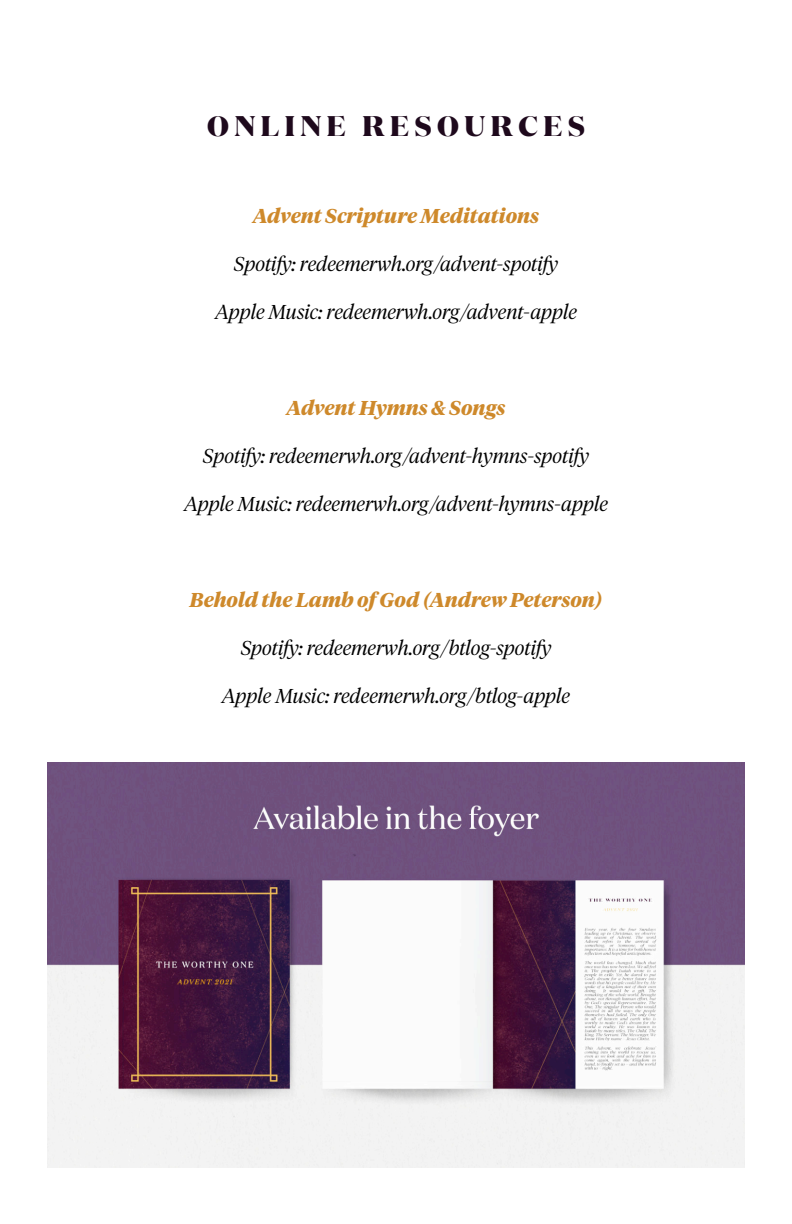
<style>
.page{position:relative;width:792px;height:1224px;background:#fff}
.page>*{position:absolute;margin:0;border:0;box-sizing:border-box;transform-origin:0 0}
.t1{font:800 28.2px "Domaine Display";letter-spacing:.2em;color:#1e091c}
.t2{font:italic 300 20px "Tiempos Headline";color:#000}
.t3{font:italic 700 20px "Tiempos Headline";color:#ce892b}
</style>
<div class="page">
<img style="left:48px;top:763px;width:696px;height:405px">
<h1 class="t1" style="left:207px;top:107px;width:379px">ONLINE RESOURCES</h1>
<p class="t3" style="left:253px;top:207px;width:288px">Advent Scripture Meditations</p>
<p class="t2" style="left:234px;top:255px;width:326px">Spotify: redeemerwh.org/advent-spotify</p>
<p class="t2" style="left:215px;top:303px;width:363px">Apple Music: redeemerwh.org/advent-apple</p>
<p class="t3" style="left:287px;top:399px;width:220px">Advent Hymns &amp; Songs</p>
<p class="t2" style="left:203px;top:447px;width:388px">Spotify: redeemerwh.org/advent-hymns-spotify</p>
<p class="t2" style="left:184px;top:495px;width:425px">Apple Music: redeemerwh.org/advent-hymns-apple</p>
<p class="t3" style="left:190px;top:591px;width:414px">Behold the Lamb of God (Andrew Peterson)</p>
<p class="t2" style="left:241px;top:639px;width:312px">Spotify: redeemerwh.org/btlog-spotify</p>
<p class="t2" style="left:222px;top:687px;width:350px">Apple Music: redeemerwh.org/btlog-apple</p>
</div>
